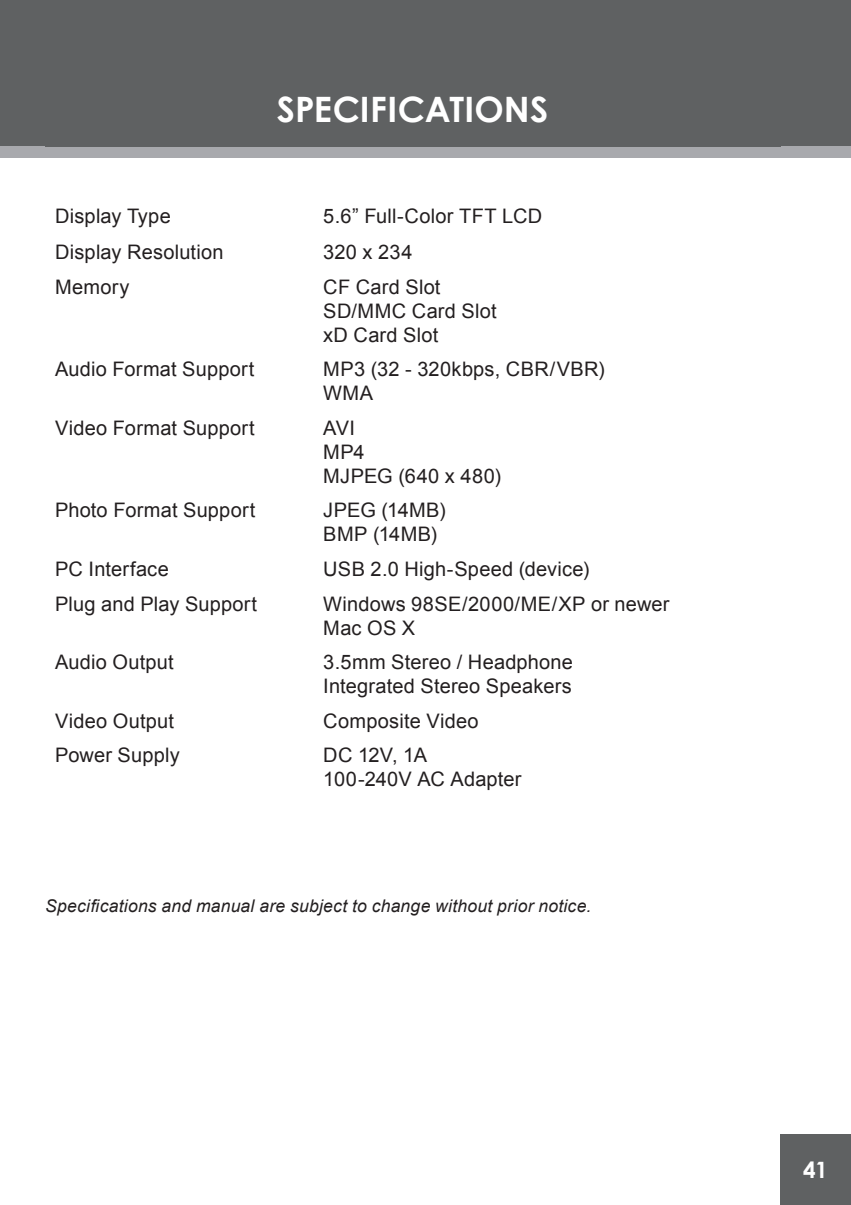
<style>
.page{position:relative;width:851px;height:1205px;background:#fff}
.page>*{position:absolute;margin:0;border:0;box-sizing:border-box;transform-origin:0 0}
.t1{font:700 35px "Century Gothic";letter-spacing:.01em;color:#fff}
.t2{font:700 22.5px "Century Gothic";color:#fff}
.t3{font:20px/24px "Arial";letter-spacing:.01em;color:#231f20}
.t4{font:italic 17.5px "Arial";letter-spacing:.015em;color:#231f20}
</style>
<div class="page">
<div style="left:0;top:32px;width:850px;height:126px;background:#a8a9ad"></div>
<div style="left:0;top:0;width:850px;height:146px;background:#5f6162"></div>
<div style="left:780px;top:1134px;width:70px;height:71px;background:#5f6162"></div>
<h1 class="t1" style="left:277px;top:82px;width:144px">SPECIFICAT</h1>
<h1 class="t1" style="left:464px;top:82px;width:35px">IONS</h1>
<p class="t3" style="left:55px;top:204px;width:117px">Display Type</p>
<p class="t3" style="left:323px;top:204px;width:220px">5.6” Full-Color TFT LCD</p>
<p class="t3" style="left:55px;top:240px;width:170px">Display Resolution</p>
<p class="t3" style="left:323px;top:240px;width:91px">320 x 234</p>
<p class="t3" style="left:55px;top:275px;width:76px">Memory</p>
<p class="t3" style="left:323px;top:275px;width:175px">CF Card Slot<br>SD/MMC Card Slot xD Card Slot</p>
<p class="t3" style="left:55px;top:357px;width:201px">Audio Format Support</p>
<p class="t3" style="left:323px;top:357px;width:283px">MP3 (32 - 320kbps, CBR/VBR)<br>WMA</p>
<p class="t3" style="left:55px;top:416px;width:201px">Video Format Support</p>
<p class="t3" style="left:323px;top:416px;width:179px">AVI<br>MP4<br>MJPEG (640 x 480)</p>
<p class="t3" style="left:55px;top:498px;width:202px">Photo Format Support</p>
<p class="t3" style="left:323px;top:498px;width:124px">JPEG (14MB)<br>BMP (14MB)</p>
<p class="t3" style="left:55px;top:557px;width:115px">PC Interface</p>
<p class="t3" style="left:323px;top:557px;width:267px">USB 2.0 High-Speed (device)</p>
<p class="t3" style="left:55px;top:592px;width:203px">Plug and Play Support</p>
<p class="t3" style="left:323px;top:592px;width:348px">Windows 98SE/2000/ME/XP or newer<br>Mac OS X</p>
<p class="t3" style="left:55px;top:650px;width:120px">Audio Output</p>
<p class="t3" style="left:323px;top:650px;width:251px">3.5mm Stereo / Headphone<br>Integrated Stereo Speakers</p>
<p class="t3" style="left:55px;top:709px;width:120px">Video Output</p>
<p class="t3" style="left:323px;top:709px;width:157px">Composite Video</p>
<p class="t3" style="left:55px;top:743px;width:126px">Power Supply</p>
<p class="t3" style="left:323px;top:743px;width:199px">DC 12V, 1A<br>100-240V AC Adapter</p>
<p class="t4" style="left:45px;top:895px;width:548px">Specifications and manual are subject to change without prior notice.</p>
<p class="t2" style="left:803px;top:1153px;width:26px">41</p>
</div>
